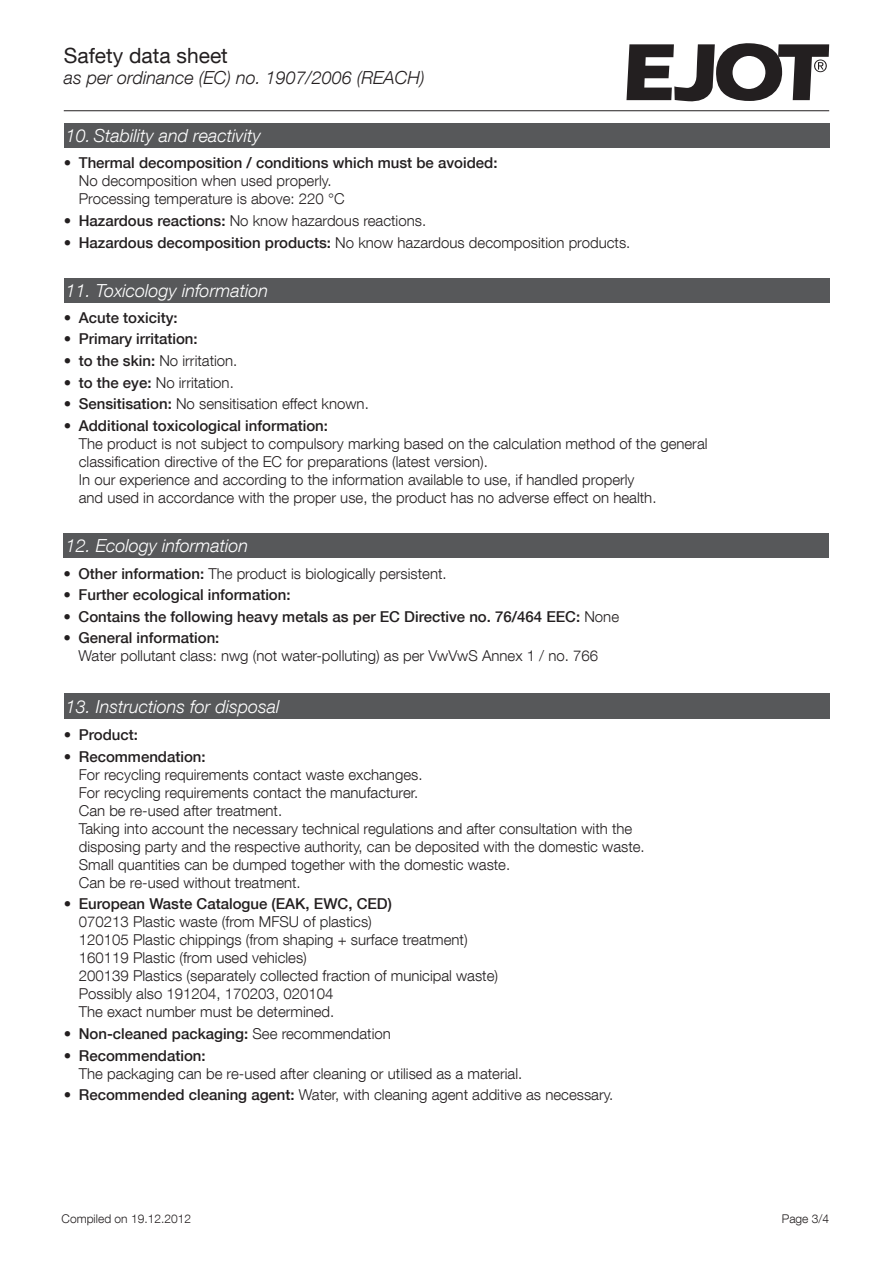
<style>
.page{position:relative;width:893px;height:1263px;background:#fff}
.page>*{position:absolute;margin:0;border:0;box-sizing:border-box;transform-origin:0 0}
.t1{font:21px "Helvetica Neue LT Com";color:#231f20}
.t2{font:italic 300 18px "Helvetica Neue LT Com";color:#fff}
.t3{font:italic 300 18px "Helvetica Neue LT Com";color:#231f20}
.t4{font:300 15px/18px "Helvetica Neue LT Com";color:#231f20}
.t5{font:500 15px "Helvetica Neue LT Com";color:#231f20}
.t6{font:300 12px "Helvetica Neue LT Com";color:#231f20}
.s1{font-weight:100;font-stretch:condensed}
.s2{font-weight:500}
.s3{font-weight:300}
</style>
<div class="page">
<div style="left:64px;top:123px;width:765px;height:25px;background:#57585a"></div>
<div style="left:64px;top:278px;width:765px;height:24px;background:#57585a"></div>
<hr style="left:64px;top:110px;width:765px;height:1px;background:#231f20">
<svg style="left:626px;top:43px;width:203px;height:58px"></svg>
<div style="left:64px;top:534px;width:765px;height:24px;background:#57585a"></div>
<div style="left:64px;top:693px;width:765px;height:26px;background:#57585a"></div>
<h1 class="t1" style="left:64px;top:48px;width:166px">Safety data sheet</h1>
<p class="t3" style="left:64px;top:71px;width:363px">as per ordinance (EC) no. 1907/2006 (REACH)</p>
<p class="t2" style="left:66px;top:129px;width:196px">10. Stability and reactivity</p>
<p class="t4" style="left:79px;top:155px;width:420px;text-indent:-15px"><span class="s1">•</span> <span class="s2">Thermal decomposition / conditions which must be avoided:<br></span>No decomposition when used properly.<br>Processing temperature is above: 220 °C</p>
<p class="t4" style="left:64px;top:213px;width:364px"><span class="s1">•</span> <span class="s2">Hazardous reactions:</span> No know hazardous reactions.</p>
<p class="t4" style="left:64px;top:235px;width:568px"><span class="s1">•</span> <span class="s2">Hazardous decomposition products:</span> No know hazardous decomposition products.</p>
<p class="t2" style="left:66px;top:279px;width:204px">11. Toxicology information</p>
<p class="t5" style="left:64px;top:308px;width:115px"><span class="s1">•</span> Acute toxicity:</p>
<p class="t5" style="left:64px;top:333px;width:135px"><span class="s1">•</span> Primary irritation:</p>
<p class="t4" style="left:64px;top:353px;width:175px"><span class="s1">•</span> <span class="s2">to the skin:</span> No irritation.</p>
<p class="t4" style="left:64px;top:375px;width:172px"><span class="s1">•</span> <span class="s2">to the eye:</span> No irritation.</p>
<p class="t4" style="left:64px;top:396px;width:307px"><span class="s1">•</span> <span class="s2">Sensitisation:</span> No sensitisation effect known.</p>
<p class="t4" style="left:79px;top:418px;width:630px;text-indent:-15px"><span class="s1">•</span> <span class="s2">Additional toxicological information:<br></span>The product is not subject to compulsory marking based on the calculation method of the general classification directive of the EC for preparations (latest version).<br>In our experience and according to the information available to use, if handled properly<br>and used in accordance with the proper use, the product has no adverse effect on health.</p>
<p class="t2" style="left:66px;top:535px;width:184px">12. Ecology information</p>
<p class="t4" style="left:64px;top:566px;width:385px"><span class="s1">•</span> <span class="s2">Other information:</span> The product is biologically persistent.</p>
<p class="t5" style="left:64px;top:586px;width:229px"><span class="s1">•</span> Further ecological information:</p>
<p class="t5" style="left:64px;top:611px;width:557px"><span class="s1">•</span> Contains the following heavy metals as per EC Directive no. 76/464 EEC: <span class="s3">None</span></p>
<p class="t4" style="left:79px;top:630px;width:521px;text-indent:-15px"><span class="s1">•</span> <span class="s2">General information:<br></span>Water pollutant class: nwg (not water-polluting) as per VwVwS Annex 1 / no. 766</p>
<p class="t2" style="left:66px;top:695px;width:215px">13. Instructions for disposal</p>
<p class="t5" style="left:64px;top:729px;width:76px"><span class="s1">•</span> Product:</p>
<p class="t4" style="left:79px;top:749px;width:567px;text-indent:-15px"><span class="s1">•</span> <span class="s2">Recommendation:<br></span>For recycling requirements contact waste exchanges.<br>For recycling requirements contact the manufacturer.<br>Can be re-used after treatment.<br>Taking into account the necessary technical regulations and after consultation with the disposing party and the respective authority, can be deposited with the domestic waste.<br>Small quantities can be dumped together with the domestic waste.<br>Can be re-used without treatment.</p>
<p class="t4" style="left:79px;top:896px;width:421px;text-indent:-15px"><span class="s1">•</span> <span class="s2">European Waste Catalogue (EAK, EWC, CED)<br></span>070213 Plastic waste (from MFSU of plastics)<br>120105 Plastic chippings (from shaping + surface treatment)<br>160119 Plastic (from used vehicles)<br>200139 Plastics (separately collected fraction of municipal waste)<br>Possibly also 191204, 170203, 020104<br>The exact number must be determined.</p>
<p class="t5" style="left:64px;top:1028px;width:329px"><span class="s1">•</span> Non-cleaned packaging: <span class="s3">See recommendation</span></p>
<p class="t4" style="left:79px;top:1047px;width:445px;text-indent:-15px"><span class="s1">•</span> <span class="s2">Recommendation:<br></span>The packaging can be re-used after cleaning or utilised as a material.</p>
<p class="t4" style="left:64px;top:1087px;width:551px"><span class="s1">•</span> <span class="s2">Recommended cleaning agent:</span> Water, with cleaning agent additive as necessary.</p>
<p class="t6" style="left:62px;top:1214px;width:131px">Compiled on 19.12.2012</p>
<p class="t6" style="left:782px;top:1214px;width:49px">Page 3/4</p>
</div>
